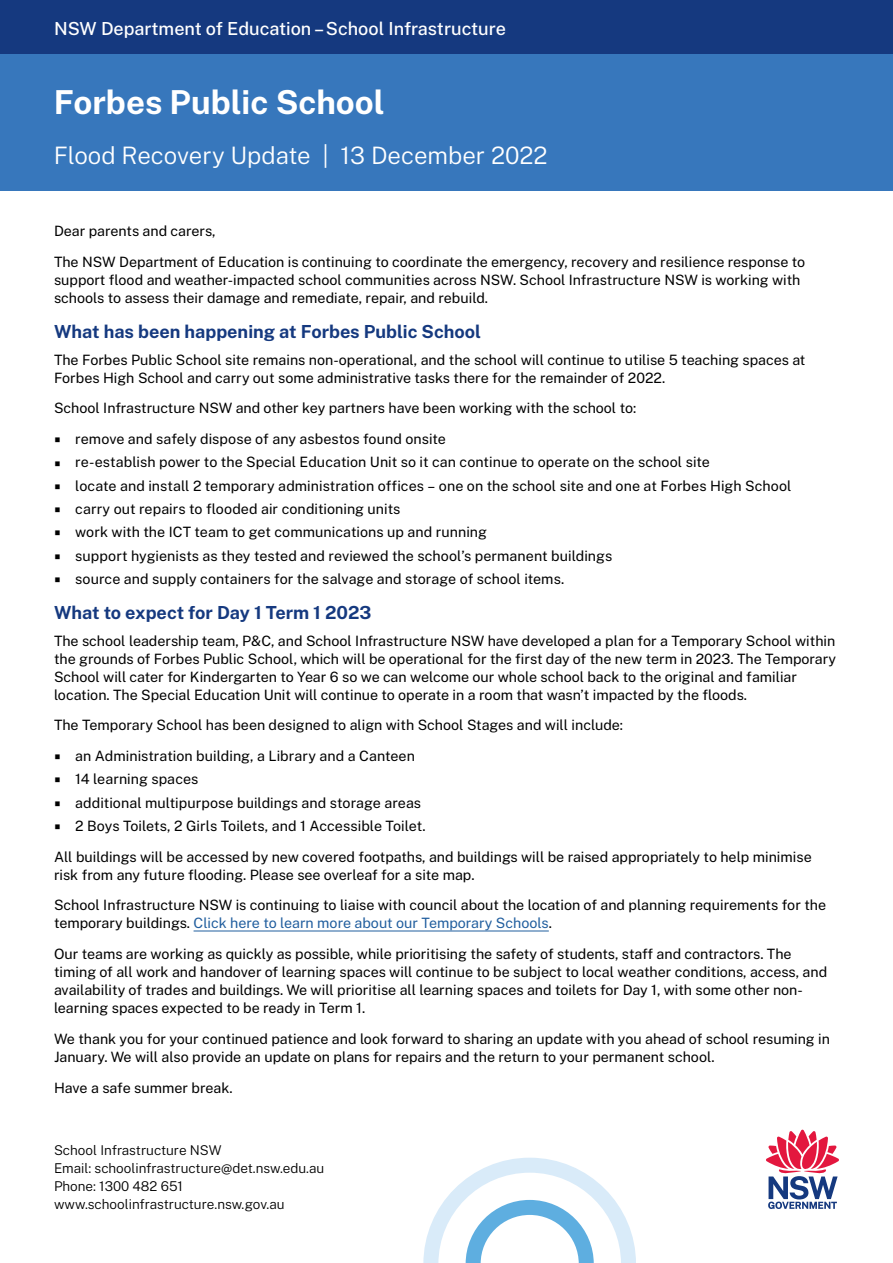
<style>
.page{position:relative;width:893px;height:1263px;background:#fff}
.page>*{position:absolute;margin:0;border:0;box-sizing:border-box;transform-origin:0 0}
.School_Name{font:700 33px "Public Sans";color:#fff}
.Document_Date{font:300 24px "Public Sans";color:#fff}
.Heading_4{font:700 18px "Public Sans";color:#15397f}
.t1{font:500 18px "Public Sans";color:#fff}
.Body_light_9_12{font:14.25px/18px "Public Sans";color:#000}
.t2{font:300 13.5px/18px "Public Sans";color:#000}
.s1{font-family:"Montserrat";font-weight:300;font-size:12.15px}
.s2{color:#215e9e}
</style>
<div class="page">
<svg style="left:766px;top:1130px;width:73px;height:79px"></svg>
<div style="left:0;top:0;width:893px;height:54px;background:#15397f"></div>
<svg style="left:423px;top:1158px;width:213px;height:105px"></svg>
<div style="left:0;top:54px;width:893px;height:136px;background:#3777bc"></div>
<hr style="left:194px;top:930px;width:355px;height:1px;background:#215e9e">
<p class="t1" style="left:54px;top:17px;width:454px">NSW Department of Education – School Infrastructure</p>
<p class="School_Name" style="left:54px;top:80px;width:332px">Forbes Public School</p>
<p class="Document_Date" style="left:54px;top:139px;width:495px">Flood Recovery Update | 13 December 2022</p>
<p class="Body_light_9_12" style="left:54px;top:222px;width:163px">Dear parents and carers,</p>
<p class="Body_light_9_12" style="left:54px;top:252px;width:753px">The NSW Department of Education is continuing to coordinate the emergency, recovery and resilience response to support flood and weather-impacted school communities across NSW. School Infrastructure NSW is working with schools to assess their damage and remediate, repair, and rebuild.</p>
<p class="Heading_4" style="left:54px;top:320px;width:429px">What has been happening at Forbes Public School</p>
<p class="Body_light_9_12" style="left:54px;top:350px;width:753px">The Forbes Public School site remains non-operational, and the school will continue to utilise 5 teaching spaces at<br>Forbes High School and carry out some administrative tasks there for the remainder of 2022.</p>
<p class="Body_light_9_12" style="left:54px;top:399px;width:584px">School Infrastructure NSW and other key partners have been working with the school to:</p>
<p class="Body_light_9_12" style="left:54px;top:430px;width:393px"><span class="s1">■</span> remove and safely dispose of any asbestos found onsite</p>
<p class="Body_light_9_12" style="left:54px;top:453px;width:657px"><span class="s1">■</span> re-establish power to the Special Education Unit so it can continue to operate on the school site</p>
<p class="Body_light_9_12" style="left:54px;top:476px;width:739px"><span class="s1">■</span> locate and install 2 temporary administration offices – one on the school site and one at Forbes High School</p>
<p class="Body_light_9_12" style="left:54px;top:499px;width:348px"><span class="s1">■</span> carry out repairs to flooded air conditioning units</p>
<p class="Body_light_9_12" style="left:54px;top:523px;width:435px"><span class="s1">■</span> work with the ICT team to get communications up and running</p>
<p class="Body_light_9_12" style="left:54px;top:546px;width:560px"><span class="s1">■</span> support hygienists as they tested and reviewed the school’s permanent buildings</p>
<p class="Body_light_9_12" style="left:54px;top:569px;width:512px"><span class="s1">■</span> source and supply containers for the salvage and storage of school items.</p>
<p class="Heading_4" style="left:54px;top:600px;width:319px">What to expect for Day 1 Term 1 2023</p>
<p class="Body_light_9_12" style="left:54px;top:631px;width:784px">The school leadership team, P&amp;C, and School Infrastructure NSW have developed a plan for a Temporary School within the grounds of Forbes Public School, which will be operational for the first day of the new term in 2023. The Temporary School will cater for Kindergarten to Year 6 so we can welcome our whole school back to the original and familiar location. The Special Education Unit will continue to operate in a room that wasn’t impacted by the floods.</p>
<p class="Body_light_9_12" style="left:54px;top:716px;width:571px">The Temporary School has been designed to align with School Stages and will include:</p>
<p class="Body_light_9_12" style="left:54px;top:746px;width:362px"><span class="s1">■</span> an Administration building, a Library and a Canteen</p>
<p class="Body_light_9_12" style="left:54px;top:770px;width:146px"><span class="s1">■</span> 14 learning spaces</p>
<p class="Body_light_9_12" style="left:54px;top:793px;width:369px"><span class="s1">■</span> additional multipurpose buildings and storage areas</p>
<p class="Body_light_9_12" style="left:54px;top:816px;width:373px"><span class="s1">■</span> 2 Boys Toilets, 2 Girls Toilets, and 1 Accessible Toilet.</p>
<p class="Body_light_9_12" style="left:54px;top:847px;width:759px">All buildings will be accessed by new covered footpaths, and buildings will be raised appropriately to help minimise risk from any future flooding. Please see overleaf for a site map.</p>
<p class="Body_light_9_12" style="left:54px;top:896px;width:774px">School Infrastructure NSW is continuing to liaise with council about the location of and planning requirements for the temporary buildings. <span class="s2">Click here to learn more about our Temporary Schools</span>.</p>
<p class="Body_light_9_12" style="left:54px;top:944px;width:775px">Our teams are working as quickly as possible, while prioritising the safety of students, staff and contractors. The timing of all work and handover of learning spaces will continue to be subject to local weather conditions, access, and availability of trades and buildings. We will prioritise all learning spaces and toilets for Day 1, with some other non&shy;learning spaces expected to be ready in Term 1.</p>
<p class="Body_light_9_12" style="left:54px;top:1029px;width:778px">We thank you for your continued patience and look forward to sharing an update with you ahead of school resuming in<br>January. We will also provide an update on plans for repairs and the return to your permanent school.</p>
<p class="Body_light_9_12" style="left:54px;top:1078px;width:180px">Have a safe summer break.</p>
<p class="t2" style="left:54px;top:1141px;width:272px">School Infrastructure NSW<br>Email: schoolinfrastructure@det.nsw.edu.au Phone: 1300 482 651 www.schoolinfrastructure.nsw.gov.au</p>
</div>
